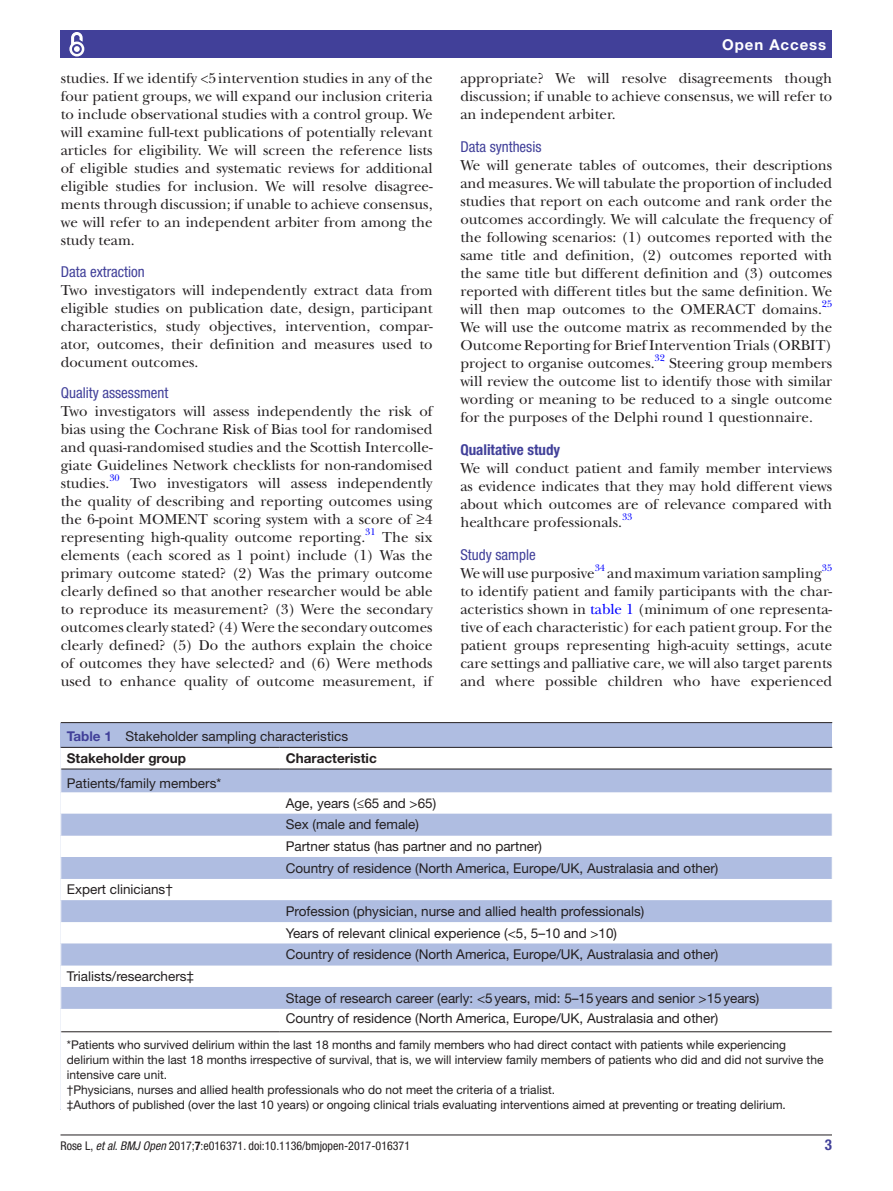
<style>
.page{position:relative;width:893px;height:1191px;background:#fff}
.page>*{position:absolute;margin:0;border:0;box-sizing:border-box;transform-origin:0 0}
.t1{font:15px/18px "New Baskerville";color:#231f20;text-align:justify}
.t2{font:condensed 15px "Helvetica Neue LT Std";color:#414099}
.t3{font:700 condensed 15px "Helvetica Neue LT Std";color:#414099}
.t4{font:700 15px "Helvetica Neue LT Std";letter-spacing:.065em;color:#fff}
.t5{font:13.5px/21.6px "Helvetica Neue LT Std";color:#231f20}
.t6{font:700 13.5px "Helvetica Neue LT Std";color:#231f20}
.t7{font:12px/15px "Helvetica Neue LT Std";color:#231f20}
.t8{font:condensed 12px "Helvetica Neue LT Std";color:#231f20}
.t9{font:9.9px "New Baskerville";color:#00f}
.s1{font-weight:700;color:#414099}
.s2{font-weight:700}
.s3{color:#00f}
.s4{font-style:italic}
</style>
<div class="page">
<hr style="left:61px;top:1134px;width:771px;height:1px;background:#231f20">
<div style="left:61px;top:31px;width:771px;height:27px;background:#414099"></div>
<svg style="left:69px;top:32px;width:16px;height:25px"></svg>
<div style="left:61px;top:723px;width:771px;height:386px;background:#afbde1"></div>
<hr style="left:61px;top:722px;width:771px;height:1px;background:#231f20">
<div style="left:61px;top:748px;width:771px;height:360px;background:#fff"></div>
<svg style="left:61px;top:769px;width:771px;height:239px"></svg>
<hr style="left:61px;top:747px;width:219px;height:1px;background:#231f20">
<hr style="left:61px;top:768px;width:219px;height:1px;background:#231f20">
<hr style="left:280px;top:747px;width:552px;height:1px;background:#231f20">
<hr style="left:280px;top:768px;width:552px;height:1px;background:#231f20">
<hr style="left:61px;top:1031px;width:219px;height:1px;background:#231f20">
<hr style="left:280px;top:1031px;width:552px;height:1px;background:#231f20">
<svg style="left:60px;top:747px;width:1px;height:284px"></svg>
<hr style="left:61px;top:1078px;width:771px;height:2px;background:#fff">
<hr style="left:61px;top:1093px;width:771px;height:2px;background:#fff">
<hr style="left:61px;top:1108px;width:771px;height:2px;background:#fff">
<p class="t1" style="left:61px;top:69px;width:373px">studies. If we identify &lt;5intervention studies in any of the four patient groups, we will expand our inclusion criteria to include observational studies with a control group. We will examine full-text publications of potentially relevant articles for eligibility. We will screen the reference lists of eligible studies and systematic reviews for additional eligible studies for inclusion. We will resolve disagree&shy;ments through discussion; if unable to achieve consensus, we will refer to an independent arbiter from among the study team.</p>
<p class="t2" style="left:61px;top:263px;width:85px">Data extraction</p>
<p class="t1" style="left:61px;top:281px;width:373px">Two investigators will independently extract data from eligible studies on publication date, design, participant characteristics, study objectives, intervention, compar&shy;ator, outcomes, their definition and measures used to document outcomes.</p>
<p class="t2" style="left:61px;top:384px;width:109px">Quality assessment</p>
<p class="t1" style="left:61px;top:402px;width:373px">Two investigators will assess independently the risk of bias using the Cochrane Risk of Bias tool for randomised and quasi-randomised studies and the Scottish Intercolle&shy;giate Guidelines Network checklists for non-randomised studies.</p>
<p class="t9" style="left:109px;top:472px;width:12px">30</p>
<p class="t1" style="left:61px;top:474px;width:373px;text-indent:69px">Two investigators will assess independently the quality of describing and reporting outcomes using the 6-point MOMENT scoring system with a score of ≥4 representing high-quality outcome reporting.</p>
<p class="t9" style="left:365px;top:526px;width:12px">31</p>
<p class="t1" style="left:61px;top:528px;width:373px;text-indent:321px">The six elements (each scored as 1 point) include (1) Was the primary outcome stated? (2) Was the primary outcome clearly defined so that another researcher would be able to reproduce its measurement? (3) Were the secondary outcomes clearly stated? (4) Were the secondary outcomes clearly defined? (5) Do the authors explain the choice of outcomes they have selected? and (6) Were methods used to enhance quality of outcome measurement, if</p>
<p class="t5" style="left:67px;top:725px;width:283px;line-height:22px"><span class="s1">Table 1</span> Stakeholder sampling characteristics<br><span class="s2">Stakeholder group</span></p>
<p class="t6" style="left:286px;top:750px;width:92px">Characteristic</p>
<p class="t5" style="left:67px;top:772px;width:156px">Patients/family members*</p>
<p class="t4" style="left:722px;top:35px;width:106px">Open Access</p>
<p class="t1" style="left:460px;top:69px;width:373px">appropriate? We will resolve disagreements though discussion; if unable to achieve consensus, we will refer to an independent arbiter.</p>
<p class="t2" style="left:460px;top:138px;width:83px">Data synthesis</p>
<p class="t1" style="left:460px;top:156px;width:373px">We will generate tables of outcomes, their descriptions and measures. We will tabulate the proportion of included studies that report on each outcome and rank order the outcomes accordingly. We will calculate the frequency of the following scenarios: (1) outcomes reported with the same title and definition, (2) outcomes reported with the same title but different definition and (3) outcomes reported with different titles but the same definition. We will then map outcomes to the OMERACT domains.<sup>25<br></sup>We will use the outcome matrix as recommended by the Outcome Reporting for Brief Intervention Trials (ORBIT) project to organise outcomes.</p>
<p class="t9" style="left:655px;top:352px;width:12px">32</p>
<p class="t1" style="left:460px;top:354px;width:373px;text-indent:209px">Steering group members will review the outcome list to identify those with similar wording or meaning to be reduced to a single outcome for the purposes of the Delphi round 1 questionnaire.</p>
<p class="t3" style="left:460px;top:441px;width:101px">Qualitative study</p>
<p class="t1" style="left:460px;top:459px;width:373px">We will conduct patient and family member interviews as evidence indicates that they may hold different views about which outcomes are of relevance compared with healthcare professionals.<sup>33</sup></p>
<p class="t2" style="left:460px;top:546px;width:77px">Study sample</p>
<p class="t1" style="left:460px;top:564px;width:136px">We will use purposive</p>
<p class="t9" style="left:595px;top:562px;width:12px">34</p>
<p class="t1" style="left:607px;top:564px;width:216px">and maximum variation sampling</p>
<p class="t9" style="left:822px;top:562px;width:12px">35</p>
<p class="t1" style="left:460px;top:582px;width:373px">to identify patient and family participants with the char&shy;acteristics shown in <span class="s3">table 1</span> (minimum of one representa&shy;tive of each characteristic) for each patient group. For the patient groups representing high-acuity settings, acute care settings and palliative care, we will also target parents and where possible children who have experienced</p>
<p class="t5" style="left:67px;top:878px;width:108px">Expert clinicians†</p>
<p class="t5" style="left:67px;top:965px;width:129px">Trialists/researchers‡</p>
<p class="t5" style="left:286px;top:792px;width:434px">Age, years (≤65 and &gt;65)<br>Sex (male and female)<br>Partner status (has partner and no partner)<br>Country of residence (North America, Europe/UK, Australasia and other)</p>
<p class="t5" style="left:286px;top:900px;width:434px">Profession (physician, nurse and allied health professionals)<br>Years of relevant clinical experience (&lt;5, 5–10 and &gt;10)<br>Country of residence (North America, Europe/UK, Australasia and other)</p>
<p class="t5" style="left:286px;top:987px;width:475px;line-height:20.1px">Stage of research career (early: &lt;5years, mid: 5–15years and senior &gt;15years)<br>Country of residence (North America, Europe/UK, Australasia and other)</p>
<p class="t7" style="left:67px;top:1037px;width:758px">*Patients who survived delirium within the last 18 months and family members who had direct contact with patients while experiencing delirium within the last 18 months irrespective of survival, that is, we will interview family members of patients who did and did not survive the intensive care unit.<br>†Physicians, nurses and allied health professionals who do not meet the criteria of a trialist.<br>‡Authors of published (over the last 10 years) or ongoing clinical trials evaluating interventions aimed at preventing or treating delirium.</p>
<p class="t8" style="left:61px;top:1138px;width:351px">Rose L, <span class="s4">et al</span>. <span class="s4">BMJ Open</span> 2017;<span class="s2">7</span>:e016371. doi:10.1136/bmjopen-2017-016371</p>
<p class="t3" style="left:825px;top:1135px;width:9px">3</p>
</div>
